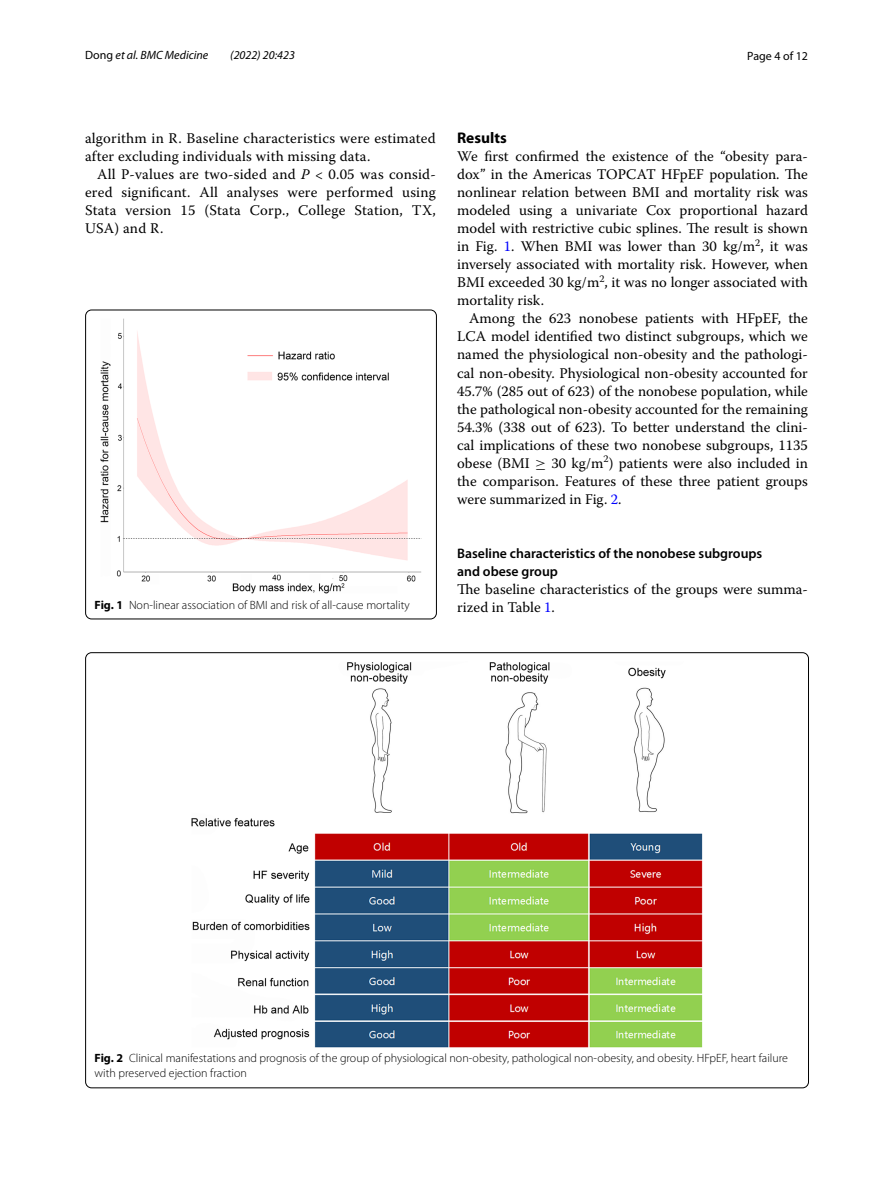
<style>
.page{position:relative;width:893px;height:1187px;background:#fff}
.page>*{position:absolute;margin:0;border:0;box-sizing:border-box;transform-origin:0 0}
.t1{font:700 15.45px "Myriad Pro";color:#000}
.t2{font:14.7px/18px "Warnock Pro";letter-spacing:.01em;color:#000;text-align:justify}
.t3{font:600 13.8px/18px "Myriad Pro";color:#000}
.t4{font:300 12px/15px "Myriad Pro";color:#000}
.t5{font:italic 12px "Myriad Pro";color:#000}
.t6{font:12px "Myriad Pro";color:#000}
.s1{font-style:normal}
.s2{font-style:italic}
.s3{font-weight:700}
.s4{color:#00f}
.s5{font-family:"MTSY"}
</style>
<div class="page">
<img style="left:100px;top:319px;width:322px;height:274px">
<div style="left:85px;top:310px;width:352px;height:309px;border:1px solid #000;border-radius:6px"></div>
<img style="left:192px;top:662px;width:510px;height:385px">
<p class="t5" style="left:85px;top:48px;width:125px"><span class="s1">Dong</span> et al. BMC Medicine</p>
<p class="t5" style="left:230px;top:48px;width:66px">(2022) 20:423</p>
<p class="t6" style="left:747px;top:48px;width:62px">Page 4 of 12</p>
<p class="t2" style="left:85px;top:128px;width:352px">algorithm in R. Baseline characteristics were estimated after excluding individuals with missing data.</p>
<p class="t2" style="left:85px;top:164px;width:352px;text-indent:12px">All P-values are two-sided and <span class="s2">P</span> &lt; 0.05 was consid&shy;ered significant. All analyses were performed using Stata version 15 (Stata Corp., College Station, TX, USA) and R.</p>
<p class="t4" style="left:95px;top:597px;width:317px"><span class="s3">Fig. 1</span> Non-linear association of BMI and risk of all-cause mortality</p>
<p class="t1" style="left:457px;top:128px;width:51px">Results</p>
<p class="t2" style="left:457px;top:147px;width:352px">We first confirmed the existence of the “obesity para&shy;dox” in the Americas TOPCAT HFpEF population. The nonlinear relation between BMI and mortality risk was modeled using a univariate Cox proportional hazard model with restrictive cubic splines. The result is shown in Fig. <span class="s4">1</span>. When BMI was lower than 30 kg/m<sup>2</sup>, it was inversely associated with mortality risk. However, when BMI exceeded 30 kg/m<sup>2</sup>, it was no longer associated with mortality risk.</p>
<p class="t2" style="left:457px;top:309px;width:352px;text-indent:12px">Among the 623 nonobese patients with HFpEF, the LCA model identified two distinct subgroups, which we named the physiological non-obesity and the pathologi&shy;cal non-obesity. Physiological non-obesity accounted for 45.7% (285 out of 623) of the nonobese population, while the pathological non-obesity accounted for the remaining 54.3% (338 out of 623). To better understand the clini&shy;cal implications of these two nonobese subgroups, 1135 obese (BMI <span class="s5">≥</span> 30 kg/m<sup>2</sup>) patients were also included in the comparison. Features of these three patient groups were summarized in Fig. <span class="s4">2</span>.</p>
<p class="t3" style="left:457px;top:544px;width:307px">Baseline characteristics of the nonobese subgroups and obese group</p>
<p class="t2" style="left:457px;top:580px;width:352px">The baseline characteristics of the groups were summa&shy;rized in Table <span class="s4">1</span>.</p>
<p class="t4" style="left:95px;top:1051px;width:695px"><span class="s3">Fig. 2</span> Clinical manifestations and prognosis of the group of physiological non-obesity, pathological non-obesity, and obesity. HFpEF, heart failure with preserved ejection fraction</p>
</div>
